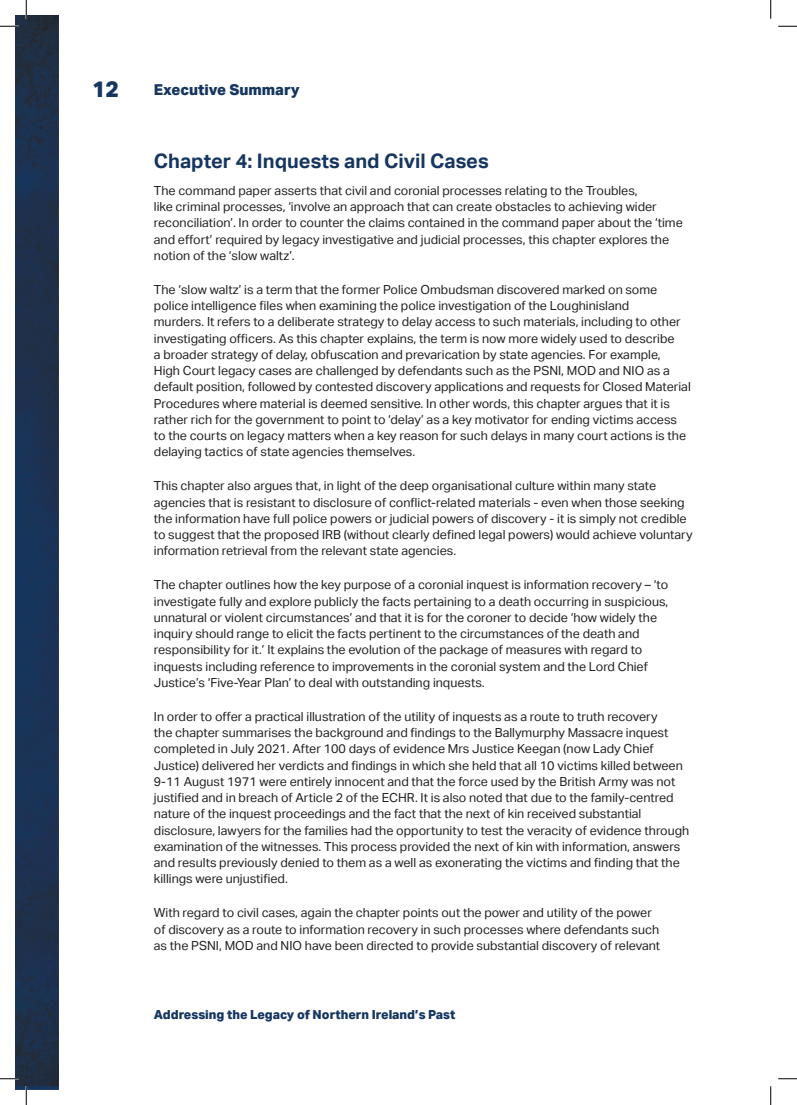
<style>
.page{position:relative;width:797px;height:1105px;background:#fff}
.page>*{position:absolute;margin:0;border:0;box-sizing:border-box;transform-origin:0 0}
.t1{font:800 22.5px "Aktiv Grotesk";color:#163660}
.t2{font:700 20px "Aktiv Grotesk";color:#163660}
.t3{font:800 15px "Aktiv Grotesk";color:#163660}
.t4{font:12.5px/16.2px "Aktiv Grotesk";color:#231f20}
.t5{font:800 12.5px "Aktiv Grotesk";color:#163660}
</style>
<div class="page">
<img style="left:16px;top:16px;width:42px;height:1073px">
<svg style="left:0;top:25px;width:19px;height:2px"></svg>
<svg style="left:778px;top:25px;width:19px;height:2px"></svg>
<svg style="left:0;top:1078px;width:19px;height:1px"></svg>
<svg style="left:778px;top:1078px;width:19px;height:1px"></svg>
<svg style="left:25px;top:0;width:2px;height:19px"></svg>
<svg style="left:25px;top:1086px;width:2px;height:19px"></svg>
<svg style="left:770px;top:0;width:1px;height:19px"></svg>
<svg style="left:770px;top:1086px;width:1px;height:19px"></svg>
<h1 class="t1" style="left:92px;top:76px;width:28px">12</h1>
<p class="t3" style="left:154px;top:81px;width:147px">Executive Summary</p>
<h2 class="t2" style="left:154px;top:149px;width:336px">Chapter 4: Inquests and Civil Cases</h2>
<p class="t4" style="left:154px;top:183px;width:530px">The command paper asserts that civil and coronial processes relating to the Troubles,<br>like criminal processes, ‘involve an approach that can create obstacles to achieving wider reconciliation’. In order to counter the claims contained in the command paper about the ‘time and effort’ required by legacy investigative and judicial processes, this chapter explores the notion of the ‘slow waltz’.</p>
<p class="t4" style="left:154px;top:281px;width:538px">The ‘slow waltz’ is a term that the former Police Ombudsman discovered marked on some police intelligence files when examining the police investigation of the Loughinisland<br>murders. It refers to a deliberate strategy to delay access to such materials, including to other investigating officers. As this chapter explains, the term is now more widely used to describe<br>a broader strategy of delay, obfuscation and prevarication by state agencies. For example,<br>High Court legacy cases are challenged by defendants such as the PSNI, MOD and NIO as a default position, followed by contested discovery applications and requests for Closed Material Procedures where material is deemed sensitive. In other words, this chapter argues that it is rather rich for the government to point to ‘delay’ as a key motivator for ending victims access to the courts on legacy matters when a key reason for such delays in many court actions is the delaying tactics of state agencies themselves.</p>
<p class="t4" style="left:154px;top:478px;width:540px">This chapter also argues that, in light of the deep organisational culture within many state agencies that is resistant to disclosure of conflict-related materials - even when those seeking the information have full police powers or judicial powers of discovery - it is simply not credible to suggest that the proposed IRB (without clearly defined legal powers) would achieve voluntary information retrieval from the relevant state agencies.</p>
<p class="t4" style="left:154px;top:577px;width:516px">The chapter outlines how the key purpose of a coronial inquest is information recovery – ‘to investigate fully and explore publicly the facts pertaining to a death occurring in suspicious, unnatural or violent circumstances’ and that it is for the coroner to decide ‘how widely the inquiry should range to elicit the facts pertinent to the circumstances of the death and responsibility for it.’ It explains the evolution of the package of measures with regard to inquests including reference to improvements in the coronial system and the Lord Chief Justice’s ‘Five-Year Plan’ to deal with outstanding inquests.</p>
<p class="t4" style="left:154px;top:708px;width:537px">In order to offer a practical illustration of the utility of inquests as a route to truth recovery<br>the chapter summarises the background and findings to the Ballymurphy Massacre inquest completed in July 2021. After 100 days of evidence Mrs Justice Keegan (now Lady Chief Justice) delivered her verdicts and findings in which she held that all 10 victims killed between 9-11 August 1971 were entirely innocent and that the force used by the British Army was not justified and in breach of Article 2 of the ECHR. It is also noted that due to the family-centred nature of the inquest proceedings and the fact that the next of kin received substantial disclosure, lawyers for the families had the opportunity to test the veracity of evidence through examination of the witnesses. This process provided the next of kin with information, answers and results previously denied to them as a well as exonerating the victims and finding that the killings were unjustified.</p>
<p class="t4" style="left:154px;top:905px;width:508px">With regard to civil cases, again the chapter points out the power and utility of the power of discovery as a route to information recovery in such processes where defendants such as the PSNI, MOD and NIO have been directed to provide substantial discovery of relevant</p>
<p class="t5" style="left:154px;top:1008px;width:303px">Addressing the Legacy of Northern Ireland’s Past</p>
</div>
